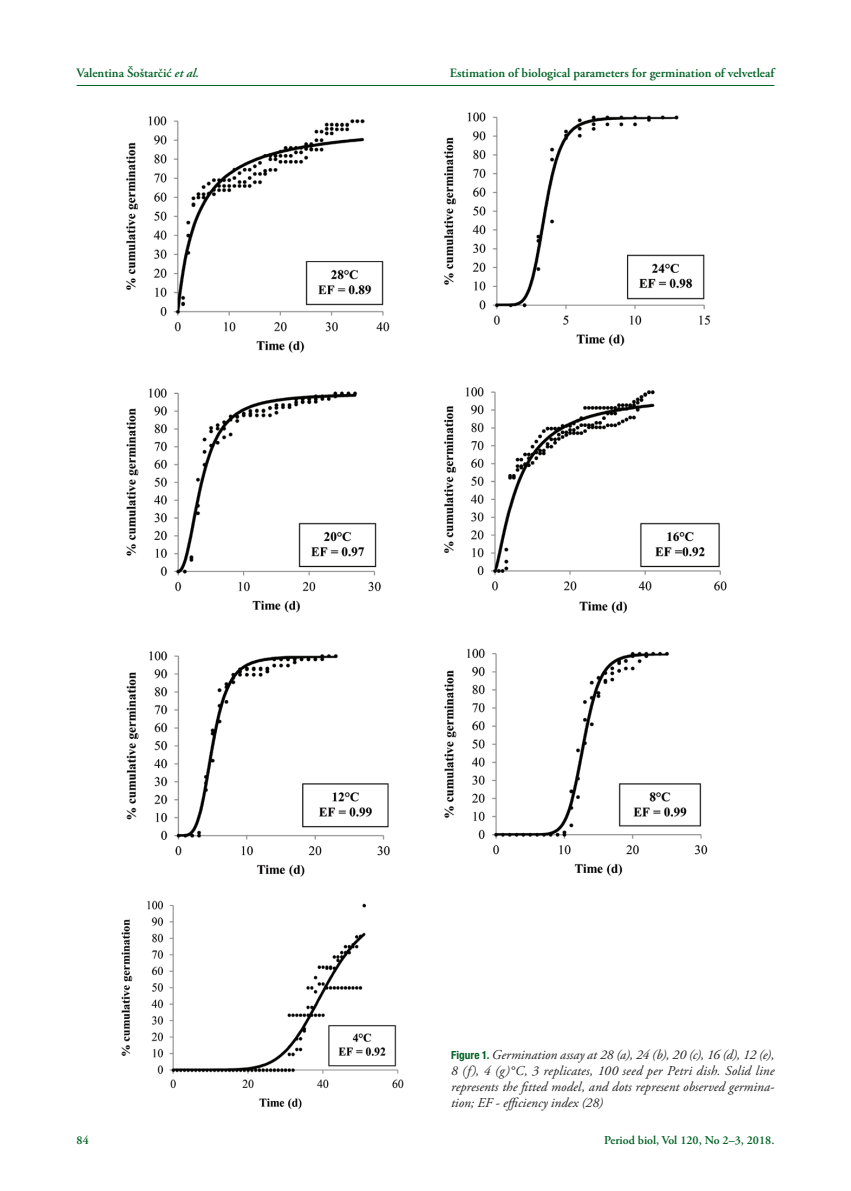
<style>
.page{position:relative;width:851px;height:1191px;background:#fff}
.page>*{position:absolute;margin:0;border:0;box-sizing:border-box;transform-origin:0 0}
.t1{font:italic 13.5px/15.9px "Adobe Garamond Pro";letter-spacing:.005em;color:#231f20;text-align:justify}
.t2{font:600 12.75px "Adobe Garamond Pro";color:#006224}
.t3{font:600 12px "Adobe Garamond Pro";color:#006224}
.s1{font-style:italic}
.s2{font-family:"Helvetica Neue LT Pro";font-weight:700;font-style:normal;font-stretch:condensed;font-size:11.25px;color:#006224}
</style>
<div class="page">
<hr style="left:77px;top:85px;width:697px;height:1px;background:#006224">
<img style="left:126px;top:112px;width:601px;height:765px">
<img style="left:121px;top:900px;width:283px;height:210px">
<p class="t2" style="left:77px;top:65px;width:124px">Valentina Šoštarčić <span class="s1">et al.</span></p>
<p class="t2" style="left:449px;top:65px;width:326px">Estimation of biological parameters for germination of velvetleaf</p>
<p class="t1" style="left:451px;top:1047px;width:325px"><span class="s2">Figure 1.</span> Germination assay at 28 (a), 24 (b), 20 (c), 16 (d), 12 (e), 8 (f), 4 (g)°C, 3 replicates, 100 seed per Petri dish. Solid line represents the fitted model, and dots represent observed germina&shy;tion; EF - efficiency index (28)</p>
<p class="t3" style="left:77px;top:1133px;width:14px">84</p>
<p class="t3" style="left:604px;top:1133px;width:172px">Period biol, Vol 120, No 2–3, 2018.</p>
</div>
